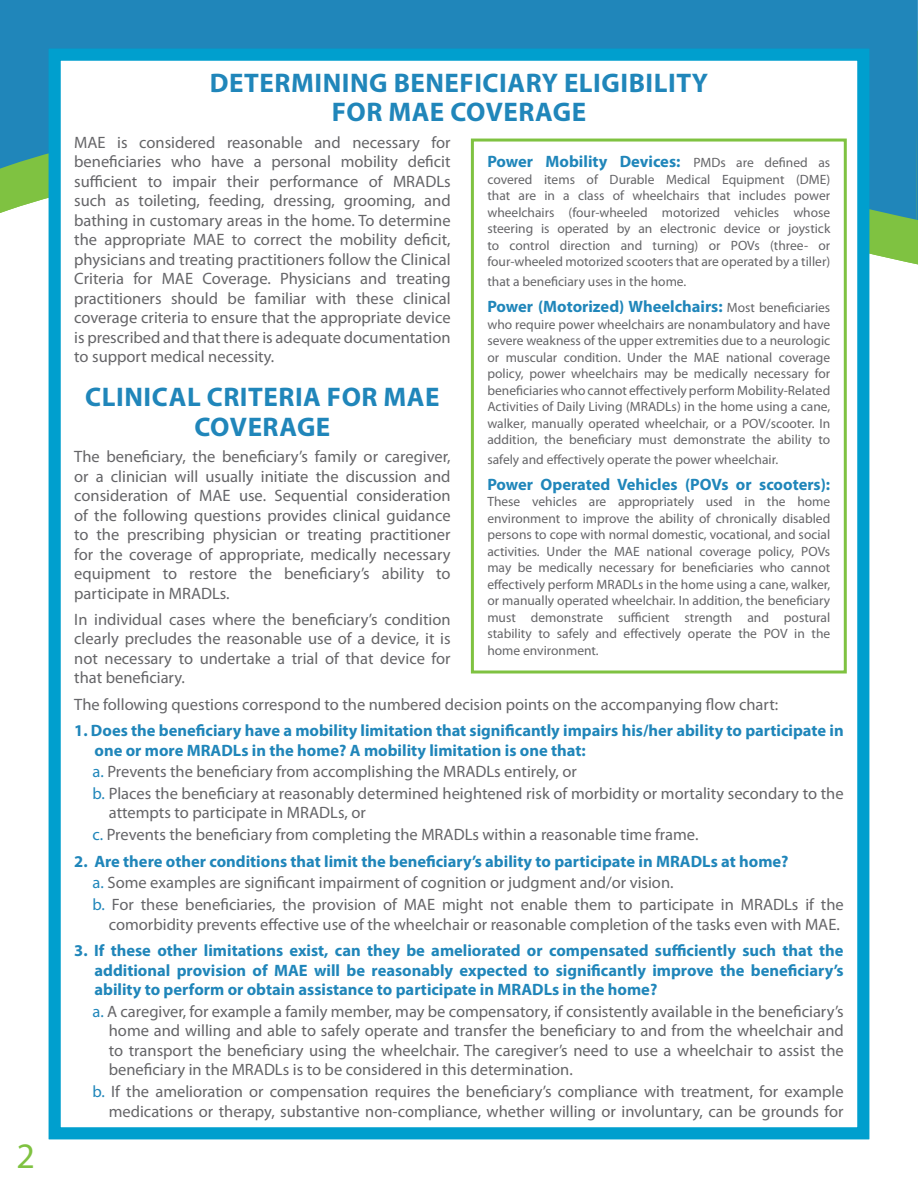
<style>
.page{position:relative;width:918px;height:1188px;background:#fff}
.page>*{position:absolute;margin:0;border:0;box-sizing:border-box;transform-origin:0 0}
.t1{font:36px "Myriad Pro";color:#7fc241}
.t2{font:700 27px/30px "Myriad Pro";letter-spacing:.02em;color:#2086ba;text-align:center}
.Body_Text{font:16.5px/19.5px "Myriad Pro";color:#656568;text-align:justify}
.ABC_List{font:16.5px/19.5px "Myriad Pro";color:#656568;text-align:right}
.ABC_Questions{font:700 16.5px/19.5px "Myriad Pro";color:#2086ba}
.Body_Text-2{font:700 16.5px "Myriad Pro";color:#2086ba}
.Body_Text-3{font:13.5px/16.5px "Myriad Pro";color:#656568;text-align:justify}
.s1{font-weight:400;font-size:13.5px;color:#656568}
.s2{color:#2086ba}
</style>
<div class="page">
<svg style="left:48px;top:220px;width:868px;height:45px;background:#8ec95e"></svg>
<div style="left:0;top:0;width:916px;height:220px;background:#2086ba"></div>
<svg style="left:916px;top:0;width:2px;height:265px"></svg>
<div style="left:49px;top:49px;width:820px;height:1090px;background:#fff;border:12px solid #009fce"></div>
<div style="left:471px;top:139px;width:376px;height:535px;border:3px solid #7fc241"></div>
<p class="t1" style="left:17px;top:1134px;width:20px">2</p>
<p class="t2" style="left:210px;top:67px;width:500px">DETERMINING BENEFICIARY ELIGIBILITY<br>FOR MAE COVERAGE</p>
<p class="Body_Text" style="left:74px;top:132px;width:378px">MAE is considered reasonable and necessary for beneficiaries who have a personal mobility deficit sufficient to impair their performance of MRADLs such as toileting, feeding, dressing, grooming, and bathing in customary areas in the home. To determine the appropriate MAE to correct the mobility deficit, physicians and treating practitioners follow the Clinical Criteria for MAE Coverage. Physicians and treating practitioners should be familiar with these clinical coverage criteria to ensure that the appropriate device is prescribed and that there is adequate documentation to support medical necessity.</p>
<p class="Body_Text-2" style="left:487px;top:151px;width:344px">Power Mobility Devices: <span class="s1">PMDs are defined as</span></p>
<p class="Body_Text-3" style="left:487px;top:171px;width:344px">covered items of Durable Medical Equipment (DME) that are in a class of wheelchairs that includes power wheelchairs (four-wheeled motorized vehicles whose steering is operated by an electronic device or joystick to control direction and turning) or POVs (three- or four-wheeled motorized scooters that are operated by a tiller)</p>
<p class="Body_Text-3" style="left:487px;top:273px;width:200px">that a beneficiary uses in the home.</p>
<p class="Body_Text-2" style="left:487px;top:296px;width:344px">Power (Motorized) Wheelchairs: <span class="s1">Most beneficiaries</span></p>
<p class="Body_Text-3" style="left:487px;top:316px;width:344px">who require power wheelchairs are nonambulatory and have severe weakness of the upper extremities due to a neurologic or muscular condition. Under the MAE national coverage policy, power wheelchairs may be medically necessary for beneficiaries who cannot effectively perform Mobility-Related Activities of Daily Living (MRADLs) in the home using a cane, walker, manually operated wheelchair, or a POV/scooter. In addition, the beneficiary must demonstrate the ability to</p>
<p class="Body_Text-3" style="left:487px;top:451px;width:292px">safely and effectively operate the power wheelchair.</p>
<p class="Body_Text-2" style="left:487px;top:474px;width:344px">Power Operated Vehicles (POVs or scooters):</p>
<p class="Body_Text-3" style="left:487px;top:493px;width:344px">These vehicles are appropriately used in the home environment to improve the ability of chronically disabled persons to cope with normal domestic, vocational, and social activities. Under the MAE national coverage policy, POVs may be medically necessary for beneficiaries who cannot effectively perform MRADLs in the home using a cane, walker, or manually operated wheelchair. In addition, the beneficiary must demonstrate sufficient strength and postural stability to safely and effectively operate the POV in the home environment.</p>
<p class="t2" style="left:85px;top:381px;width:356px">CLINICAL CRITERIA FOR MAE<br>COVERAGE</p>
<p class="Body_Text" style="left:74px;top:446px;width:378px">The beneficiary, the beneficiary’s family or caregiver, or a clinician will usually initiate the discussion and consideration of MAE use. Sequential consideration of the following questions provides clinical guidance to the prescribing physician or treating practitioner for the coverage of appropriate, medically necessary equipment to restore the beneficiary’s ability to participate in MRADLs.</p>
<p class="Body_Text" style="left:74px;top:609px;width:378px">In individual cases where the beneficiary’s condition clearly precludes the reasonable use of a device, it is not necessary to undertake a trial of that device for that beneficiary.</p>
<p class="Body_Text" style="left:74px;top:694px;width:706px">The following questions correspond to the numbered decision points on the accompanying flow chart:</p>
<p class="ABC_Questions" style="left:94px;top:720px;width:751px;text-indent:-20px">1. Does the beneficiary have a mobility limitation that significantly impairs his/her ability to participate in one or more MRADLs in the home? A mobility limitation is one that:</p>
<p class="ABC_List" style="left:93px;top:762px;width:486px"><span class="s2">a.</span> Prevents the beneficiary from accomplishing the MRADLs entirely, or</p>
<p class="ABC_List" style="left:109px;top:783px;width:736px;text-align:left;text-indent:-16px"><span class="s2">b.</span> Places the beneficiary at reasonably determined heightened risk of morbidity or mortality secondary to the attempts to participate in MRADLs, or</p>
<p class="ABC_List" style="left:93px;top:825px;width:607px"><span class="s2">c.</span> Prevents the beneficiary from completing the MRADLs within a reasonable time frame.</p>
<p class="ABC_Questions" style="left:74px;top:851px;width:716px">2. Are there other conditions that limit the beneficiary’s ability to participate in MRADLs at home?</p>
<p class="ABC_List" style="left:93px;top:873px;width:583px"><span class="s2">a.</span> Some examples are significant impairment of cognition or judgment and/or vision.</p>
<p class="ABC_List" style="left:93px;top:895px;width:753px"><span class="s2">b.</span> For these beneficiaries, the provision of MAE might not enable them to participate in MRADLs if the comorbidity prevents effective use of the wheelchair or reasonable completion of the tasks even with MAE.</p>
<p class="ABC_Questions" style="left:94px;top:940px;width:751px;text-align:justify;text-indent:-20px">3. If these other limitations exist, can they be ameliorated or compensated sufficiently such that the additional provision of MAE will be reasonably expected to significantly improve the beneficiary’s ability to perform or obtain assistance to participate in MRADLs in the home?</p>
<p class="ABC_List" style="left:109px;top:1001px;width:737px;text-align:justify;text-indent:-16px"><span class="s2">a.</span> A caregiver, for example a family member, may be compensatory, if consistently available in the beneficiary’s home and willing and able to safely operate and transfer the beneficiary to and from the wheelchair and to transport the beneficiary using the wheelchair. The caregiver’s need to use a wheelchair to assist the beneficiary in the MRADLs is to be considered in this determination.</p>
<p class="ABC_List" style="left:93px;top:1082px;width:753px"><span class="s2">b.</span> If the amelioration or compensation requires the beneficiary’s compliance with treatment, for example medications or therapy, substantive non-compliance, whether willing or involuntary, can be grounds for</p>
</div>
